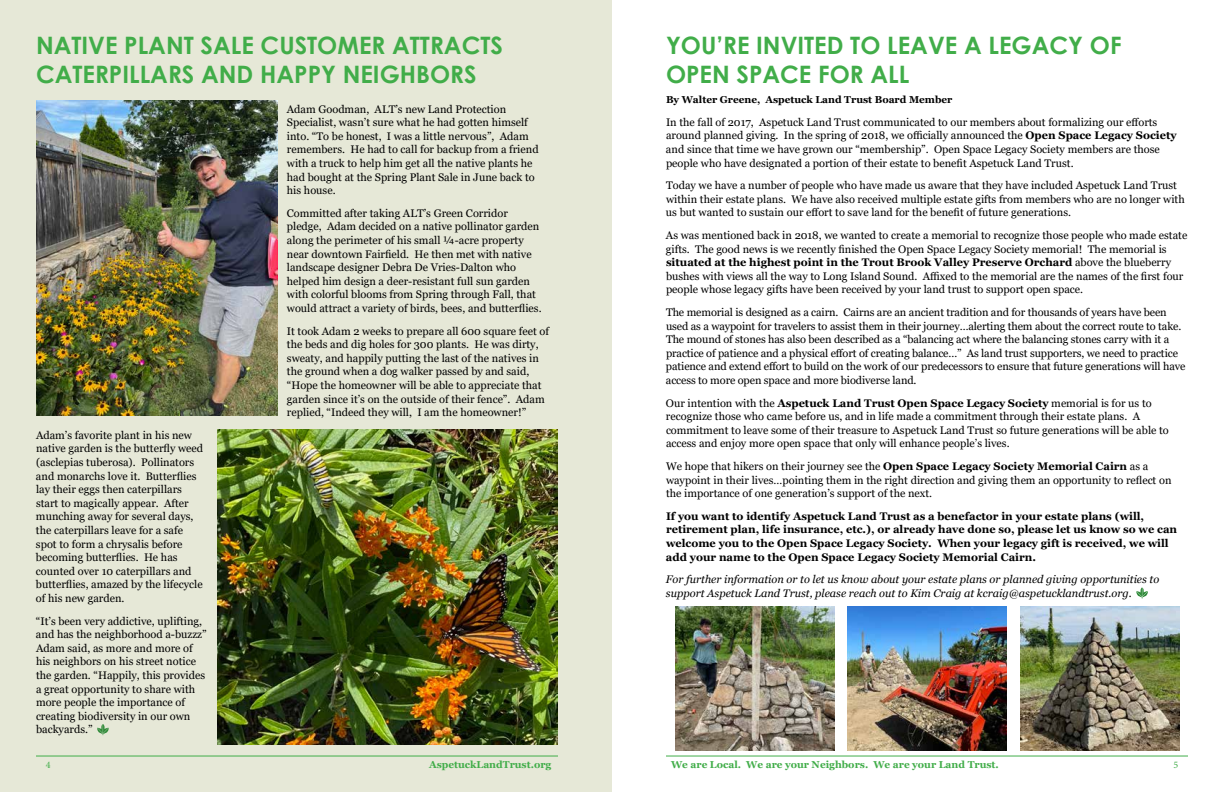
<style>
.page{position:relative;width:1224px;height:792px;background:#fff}
.page>*{position:absolute;margin:0;border:0;box-sizing:border-box;transform-origin:0 0}
.t1{font:700 24px/28.8px "Century Gothic";color:#41ad49}
.t2{font:11px/13.6px "Georgia";color:#000}
.t3{font:700 11px/13.6px "Georgia";color:#000}
.t4{font:italic 11px/13.6px "Georgia";color:#000}
.t5{font:700 10px "Georgia";color:#41ad49}
.t6{font:700 10px "Georgia";color:#000}
.t7{font:10px "Minion Pro";color:#41ad49}
.s1{font-weight:700}
</style>
<div class="page">
<div style="left:0;top:0;width:612px;height:792px;background:#e6e8d7"></div>
<hr style="left:36px;top:756px;width:522px;height:1px;background:#41ad49">
<hr style="left:666px;top:756px;width:522px;height:1px;background:#41ad49">
<svg style="left:1136px;top:587px;width:12px;height:12px"></svg>
<img style="left:676px;top:606px;width:158px;height:144px">
<img style="left:848px;top:606px;width:158px;height:144px">
<img style="left:1021px;top:606px;width:158px;height:144px">
<svg style="left:97px;top:724px;width:12px;height:11px"></svg>
<img style="left:218px;top:430px;width:340px;height:314px">
<img style="left:36px;top:101px;width:242px;height:315px">
<h1 class="t1" style="left:36px;top:30px;width:469px">NATIVE PLANT SALE CUSTOMER ATTRACTS<br>CATERPILLARS AND HAPPY NEIGHBORS</h1>
<p class="t2" style="left:287px;top:102px;width:253px">Adam Goodman, ALT’s new Land Protection Specialist, wasn’t sure what he had gotten himself into. “To be honest, I was a little nervous”, Adam remembers. He had to call for backup from a friend with a truck to help him get all the native plants he had bought at the Spring Plant Sale in June back to his house.</p>
<p class="t2" style="left:287px;top:206px;width:256px">Committed after taking ALT’s Green Corridor pledge, Adam decided on a native pollinator garden along the perimeter of his small ¼-acre property near downtown Fairfield. He then met with native landscape designer Debra De Vries-Dalton who helped him design a deer-resistant full sun garden with colorful blooms from Spring through Fall, that would attract a variety of birds, bees, and butterflies.</p>
<p class="t2" style="left:287px;top:324px;width:264px">It took Adam 2 weeks to prepare all 600 square feet of the beds and dig holes for 300 plants. He was dirty, sweaty, and happily putting the last of the natives in the ground when a dog walker passed by and said, “Hope the homeowner will be able to appreciate that garden since it’s on the outside of their fence”. Adam replied, “Indeed they will, I am the homeowner!”</p>
<p class="t2" style="left:36px;top:428px;width:169px">Adam’s favorite plant in his new native garden is the butterfly weed (asclepias tuberosa). Pollinators and monarchs love it. Butterflies lay their eggs then caterpillars start to magically appear. After munching away for several days, the caterpillars leave for a safe spot to form a chrysalis before becoming butterflies. He has counted over 10 caterpillars and butterflies, amazed by the lifecycle of his new garden.</p>
<p class="t2" style="left:36px;top:614px;width:172px">“It’s been very addictive, uplifting, and has the neighborhood a-buzzz”<br>Adam said, as more and more of his neighbors on his street notice the garden. “Happily, this provides a great opportunity to share with more people the importance of creating biodiversity in our own backyards.”</p>
<h1 class="t1" style="left:666px;top:30px;width:457px">YOU’RE INVITED TO LEAVE A LEGACY OF<br>OPEN SPACE FOR ALL</h1>
<p class="t6" style="left:666px;top:93px;width:288px">By Walter Greene, Aspetuck Land Trust Board Member</p>
<p class="t2" style="left:666px;top:115px;width:512px">In the fall of 2017, Aspetuck Land Trust communicated to our members about formalizing our efforts around planned giving. In the spring of 2018, we officially announced the <span class="s1">Open Space Legacy Society </span>and since that time we have grown our “membership”. Open Space Legacy Society members are those people who have designated a portion of their estate to benefit Aspetuck Land Trust.</p>
<p class="t2" style="left:666px;top:179px;width:520px">Today we have a number of people who have made us aware that they have included Aspetuck Land Trust within their estate plans. We have also received multiple estate gifts from members who are no longer with us but wanted to sustain our effort to save land for the benefit of future generations.</p>
<p class="t2" style="left:666px;top:229px;width:523px">As was mentioned back in 2018, we wanted to create a memorial to recognize those people who made estate gifts. The good news is we recently finished the Open Space Legacy Society memorial! The memorial is <span class="s1">situated at the highest point in the Trout Brook Valley Preserve Orchard</span> above the blueberry bushes with views all the way to Long Island Sound. Affixed to the memorial are the names of the first four people whose legacy gifts have been received by your land trust to support open space.</p>
<p class="t2" style="left:666px;top:306px;width:521px">The memorial is designed as a cairn. Cairns are an ancient tradition and for thousands of years have been used as a waypoint for travelers to assist them in their journey…alerting them about the correct route to take.<br>The mound of stones has also been described as a “balancing act where the balancing stones carry with it a practice of patience and a physical effort of creating balance…” As land trust supporters, we need to practice patience and extend effort to build on the work of our predecessors to ensure that future generations will have access to more open space and more biodiverse land.</p>
<p class="t2" style="left:666px;top:396px;width:504px">Our intention with the <span class="s1">Aspetuck Land Trust Open Space Legacy Society</span> memorial is for us to recognize those who came before us, and in life made a commitment through their estate plans. A commitment to leave some of their treasure to Aspetuck Land Trust so future generations will be able to access and enjoy more open space that only will enhance people’s lives.</p>
<p class="t2" style="left:666px;top:460px;width:507px">We hope that hikers on their journey see the <span class="s1">Open Space Legacy Society Memorial Cairn</span> as a waypoint in their lives…pointing them in the right direction and giving them an opportunity to reflect on the importance of one generation’s support of the next.</p>
<p class="t3" style="left:666px;top:509px;width:513px">If you want to identify Aspetuck Land Trust as a benefactor in your estate plans (will, retirement plan, life insurance, etc.), or already have done so, please let us know so we can welcome you to the Open Space Legacy Society. When your legacy gift is received, we will add your name to the Open Space Legacy Society Memorial Cairn.</p>
<p class="t4" style="left:666px;top:573px;width:495px">For further information or to let us know about your estate plans or planned giving opportunities to support Aspetuck Land Trust, please reach out to Kim Craig at kcraig@aspetucklandtrust.org.</p>
<p class="t7" style="left:46px;top:758px;width:6px">4</p>
<p class="t5" style="left:429px;top:759px;width:124px">AspetuckLandTrust.org</p>
<p class="t5" style="left:671px;top:759px;width:329px">We are Local. We are your Neighbors. We are your Land Trust.</p>
<p class="t7" style="left:1173px;top:758px;width:6px">5</p>
</div>
